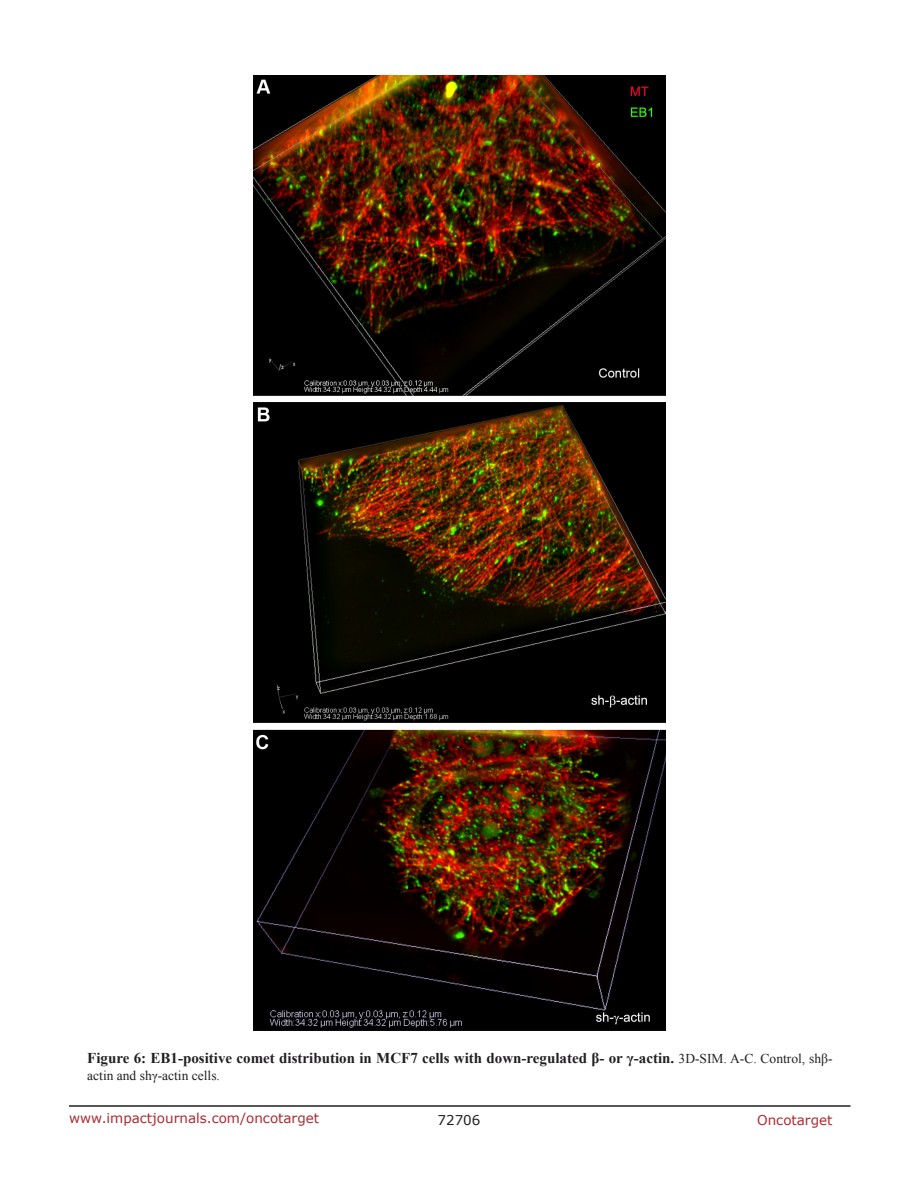
<style>
.page{position:relative;width:918px;height:1188px;background:#fff}
.page>*{position:absolute;margin:0;border:0;box-sizing:border-box;transform-origin:0 0}
.FigureText{font:700 15px "Times New Roman";color:#221f22}
.t1{font:13.5px "Verdana";color:#ac2b31}
.FigureText-2{font:13.5px "Times New Roman";color:#221f22}
.t2{font:13.5px "Verdana";color:#221f22}
.s1{font-weight:400;font-size:13.5px}
</style>
<div class="page">
<hr style="left:69px;top:1105px;width:781px;height:2px;background:#231f20">
<img style="left:254px;top:76px;width:411px;height:955px">
<p class="FigureText" style="left:87px;top:1048px;width:747px">Figure 6: EB1-positive comet distribution in MCF7 cells with down-regulated β- or γ-actin. <span class="s1">3D-SIM. A-C. Control, shβ-</span></p>
<p class="FigureText-2" style="left:87px;top:1066px;width:134px">actin and shγ-actin cells.</p>
<p class="t1" style="left:69px;top:1109px;width:252px">www.impactjournals.com/oncotarget</p>
<p class="t2" style="left:438px;top:1111px;width:44px">72706</p>
<p class="t1" style="left:757px;top:1111px;width:77px">Oncotarget</p>
</div>
